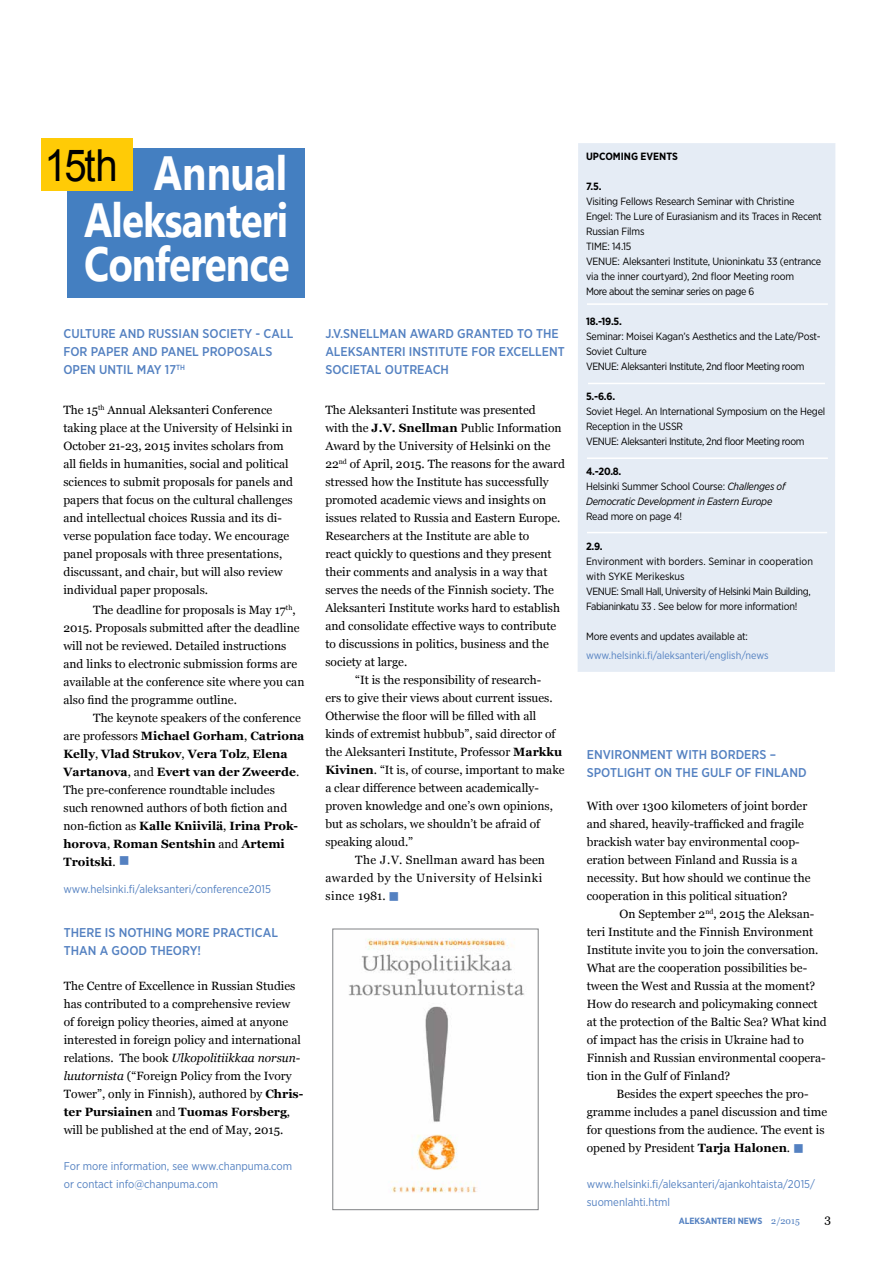
<style>
.page{position:relative;width:893px;height:1263px;background:#fff}
.page>*{position:absolute;margin:0;border:0;box-sizing:border-box;transform-origin:0 0}
.t1{font:700 48px/44.1px "Khmer UI";letter-spacing:-.02em;color:#fff;scale:.84 1}
.t2{font:500 12.75px/18px "Gotham Narrow";color:#5481c1}
.t3{font:12px/18px "Georgia";color:#000}
.t4{font:12px "Georgia";letter-spacing:.04em;color:#000}
.t5{font:12px "Georgia";letter-spacing:.02em;color:#000}
.t6{font:11.25px/18px "Gotham Narrow";color:#5481c1}
.t7{font:10.5px/15px "Gotham Narrow";letter-spacing:-.02em;color:#000}
.t8{font:italic 10.5px/15px "Gotham Narrow";letter-spacing:-.02em;color:#000}
.t9{font:10.5px "Gotham Narrow";color:#5481c1}
.t10{font:700 10.5px "Gotham Narrow";color:#000}
.t11{font:700 9px "Gotham Narrow";color:#5481c1}
.s1{font-weight:700}
.s2{color:#5481c1}
.s3{font-style:italic}
.s4{font-weight:700;font-style:normal}
.s5{font-style:normal}
.s6{font-family:"Georgia";font-weight:400}
</style>
<div class="page">
<div style="left:578px;top:143px;width:257px;height:529px;background:#e5ecf5"></div>
<hr style="left:587px;top:303px;width:241px;height:2px;background:#fff">
<hr style="left:588px;top:383px;width:237px;height:1px;background:#fff">
<hr style="left:587px;top:457px;width:241px;height:2px;background:#fff">
<hr style="left:587px;top:532px;width:240px;height:1px;background:#fff">
<div style="left:67px;top:148px;width:238px;height:150px;background:#447fc1"></div>
<div style="left:41px;top:139px;width:92px;height:52px;background:#ffcb06"></div>
<img style="left:348px;top:938px;width:177px;height:255px">
<div style="left:332px;top:929px;width:207px;height:281px;border:1px solid #808285"></div>
<h1 class="t1" style="left:45px;top:152px;width:291px"><sup>15th</sup> Annual</h1>
<h1 class="t1" style="left:84px;top:198px;width:246px">Aleksanteri<br>Conference</h1>
<p class="t2" style="left:63px;top:324px;width:231px">CULTURE AND RUSSIAN SOCIETY - CALL<br>FOR PAPER AND PANEL PROPOSALS<br>OPEN UNTIL MAY 17<sup>TH</sup></p>
<p class="t3" style="left:63px;top:401px;width:231px">The 15<sup>th</sup> Annual Aleksanteri Conference taking place at the University of Helsinki in October 21-23, 2015 invites scholars from all fields in humanities, social and political sciences to submit proposals for panels and papers that focus on the cultural challenges and intellectual choices Russia and its di&shy;verse population face today. We encourage panel proposals with three presentations, discussant, and chair, but will also review individual paper proposals.</p>
<p class="t3" style="left:63px;top:601px;width:242px;text-indent:30px">The deadline for proposals is May 17<sup>th</sup>, 2015. Proposals submitted after the deadline will not be reviewed. Detailed instructions and links to electronic submission forms are available at the conference site where you can also find the programme outline.</p>
<p class="t3" style="left:63px;top:709px;width:242px;text-indent:30px">The keynote speakers of the conference are professors <span class="s1">Michael Gorham</span>, <span class="s1">Catriona Kelly</span>, <span class="s1">Vlad Strukov</span>, <span class="s1">Vera Tolz</span>, <span class="s1">Elena Vartanova</span>, and <span class="s1">Evert van der Zweerde</span>.<br>The pre-conference roundtable includes<br>such renowned authors of both fiction and non-fiction as <span class="s1">Kalle Kniivilä</span>, <span class="s1">Irina Prok&shy;horova</span>, <span class="s1">Roman Sentshin</span> and <span class="s1">Artemi Troitski</span>. <span class="s2">■</span></p>
<p class="t6" style="left:63px;top:879px;width:209px">www.helsinki.fi/aleksanteri/conference2015</p>
<p class="t2" style="left:64px;top:923px;width:216px">THERE IS NOTHING MORE PRACTICAL<br>THAN A GOOD THEORY!</p>
<p class="t3" style="left:64px;top:977px;width:241px">The Centre of Excellence in Russian Studies has contributed to a comprehensive review of foreign policy theories, aimed at anyone interested in foreign policy and international relations. The book <span class="s3">Ulkopolitiikkaa norsun&shy;luutornista</span> (“Foreign Policy from the Ivory Tower”, only in Finnish), authored by <span class="s1">Chris&shy;ter Pursiainen</span> and <span class="s1">Tuomas Forsberg</span>, will be published at the end of May, 2015.</p>
<p class="t6" style="left:64px;top:1157px;width:230px">For more information, see www.chanpuma.com or contact info@chanpuma.com</p>
<p class="t2" style="left:325px;top:324px;width:241px">J.V.SNELLMAN AWARD GRANTED TO THE<br>ALEKSANTERI INSTITUTE FOR EXCELLENT<br>SOCIETAL OUTREACH</p>
<p class="t3" style="left:325px;top:401px;width:212px">The Aleksanteri Institute was presented</p>
<p class="t3" style="left:325px;top:419px;width:238px">with the <span class="s1">J.V. Snellman</span> Public Information</p>
<p class="t3" style="left:325px;top:437px;width:227px">Award by the University of Helsinki on the</p>
<p class="t3" style="left:325px;top:455px;width:241px">22<sup>nd</sup> of April, 2015. The reasons for the award</p>
<p class="t3" style="left:325px;top:473px;width:225px">stressed how the Institute has successfully</p>
<p class="t3" style="left:325px;top:491px;width:222px">promoted academic views and insights on</p>
<p class="t3" style="left:325px;top:509px;width:237px">issues related to Russia and Eastern Europe.</p>
<p class="t3" style="left:325px;top:527px;width:205px">Researchers at the Institute are able to</p>
<p class="t3" style="left:325px;top:545px;width:228px">react quickly to questions and they present</p>
<p class="t3" style="left:325px;top:563px;width:224px">their comments and analysis in a way that</p>
<p class="t3" style="left:325px;top:581px;width:230px">serves the needs of the Finnish society. The</p>
<p class="t3" style="left:325px;top:599px;width:236px">Aleksanteri Institute works hard to establish</p>
<p class="t3" style="left:325px;top:617px;width:232px">and consolidate effective ways to contribute</p>
<p class="t3" style="left:325px;top:635px;width:225px">to discussions in politics, business and the</p>
<p class="t3" style="left:325px;top:653px;width:83px">society at large.</p>
<p class="t3" style="left:355px;top:671px;width:188px">“It is the responsibility of research-</p>
<p class="t3" style="left:325px;top:689px;width:229px">ers to give their views about current issues.</p>
<p class="t3" style="left:325px;top:707px;width:212px">Otherwise the floor will be filled with all</p>
<p class="t3" style="left:325px;top:725px;width:232px">kinds of extremist hubbub”, said director of</p>
<p class="t3" style="left:325px;top:743px;width:238px">the Aleksanteri Institute, Professor <span class="s1">Markku</span></p>
<p class="t3" style="left:325px;top:761px;width:241px"><span class="s1">Kivinen</span>. “It is, of course, important to make</p>
<p class="t3" style="left:325px;top:779px;width:215px">a clear difference between academically-</p>
<p class="t3" style="left:325px;top:797px;width:229px">proven knowledge and one’s own opinions,</p>
<p class="t3" style="left:325px;top:815px;width:216px">but as scholars, we shouldn’t be afraid of</p>
<p class="t3" style="left:325px;top:833px;width:89px">speaking aloud.”</p>
<p class="t5" style="left:355px;top:853px;width:191px">The J.V. Snellman award has been</p>
<p class="t4" style="left:325px;top:871px;width:218px">awarded by the University of Helsinki</p>
<p class="t4" style="left:325px;top:889px;width:76px">since 1981. <span class="s2">■</span></p>
<p class="t10" style="left:586px;top:149px;width:93px">UPCOMING EVENTS</p>
<p class="t10" style="left:586px;top:179px;width:17px">7.5.</p>
<p class="t7" style="left:586px;top:193px;width:237px">Visiting Fellows Research Seminar with Christine Engel: The Lure of Eurasianism and its Traces in Recent Russian Films<br>TIME: 14.15<br>VENUE: Aleksanteri Institute, Unioninkatu 33 (entrance via the inner courtyard), 2nd floor Meeting room<br>More about the seminar series on page 6</p>
<p class="t10" style="left:586px;top:314px;width:37px">18.-19.5.</p>
<p class="t7" style="left:586px;top:328px;width:236px">Seminar: Moisei Kagan’s Aesthetics and the Late/Post-<br>Soviet Culture<br>VENUE: Aleksanteri Institute, 2nd floor Meeting room</p>
<p class="t10" style="left:586px;top:389px;width:31px">5.-6.6.</p>
<p class="t7" style="left:586px;top:403px;width:241px">Soviet Hegel. An International Symposium on the Hegel<br>Reception in the USSR<br>VENUE: Aleksanteri Institute, 2nd floor Meeting room</p>
<p class="t8" style="left:586px;top:463px;width:201px"><span class="s4">4.-20.8.<br></span><span class="s5">Helsinki Summer School Course:</span> Challenges of<br>Democratic Development in Eastern Europe</p>
<p class="t7" style="left:586px;top:508px;width:98px">Read more on page 4!</p>
<p class="t10" style="left:586px;top:539px;width:18px">2.9.</p>
<p class="t7" style="left:586px;top:553px;width:228px">Environment with borders. Seminar in cooperation with SYKE Merikeskus<br>VENUE: Small Hall, University of Helsinki Main Building, Fabianinkatu 33 . See below for more information!</p>
<p class="t7" style="left:586px;top:628px;width:163px">More events and updates available at:</p>
<p class="t9" style="left:586px;top:649px;width:184px">www.helsinki.fi/aleksanteri/english/news</p>
<p class="t2" style="left:587px;top:745px;width:221px">ENVIRONMENT WITH BORDERS –<br>SPOTLIGHT ON THE GULF OF FINLAND</p>
<p class="t3" style="left:587px;top:797px;width:225px">With over 1300 kilometers of joint border and shared, heavily-trafficked and fragile brackish water bay environmental coop&shy;eration between Finland and Russia is a necessity. But how should we continue the cooperation in this political situation?</p>
<p class="t3" style="left:619px;top:905px;width:196px">On September 2<sup>nd</sup>, 2015 the Aleksan-</p>
<p class="t3" style="left:587px;top:923px;width:228px">teri Institute and the Finnish Environment</p>
<p class="t3" style="left:587px;top:941px;width:233px">Institute invite you to join the conversation.</p>
<p class="t3" style="left:587px;top:959px;width:222px">What are the cooperation possibilities be-</p>
<p class="t3" style="left:587px;top:977px;width:230px">tween the West and Russia at the moment?</p>
<p class="t3" style="left:587px;top:995px;width:232px">How do research and policymaking connect</p>
<p class="t3" style="left:587px;top:1013px;width:241px">at the protection of the Baltic Sea? What kind</p>
<p class="t3" style="left:587px;top:1031px;width:218px">of impact has the crisis in Ukraine had to</p>
<p class="t3" style="left:587px;top:1049px;width:240px">Finnish and Russian environmental coopera-</p>
<p class="t3" style="left:587px;top:1067px;width:145px">tion in the Gulf of Finland?</p>
<p class="t3" style="left:617px;top:1085px;width:193px">Besides the expert speeches the pro-</p>
<p class="t3" style="left:587px;top:1103px;width:242px">gramme includes a panel discussion and time</p>
<p class="t3" style="left:587px;top:1121px;width:239px">for questions from the audience. The event is</p>
<p class="t3" style="left:587px;top:1139px;width:219px">opened by President <span class="s1">Tarja Halonen</span>. <span class="s2">■</span></p>
<p class="t6" style="left:587px;top:1175px;width:230px">www.helsinki.fi/aleksanteri/ajankohtaista/2015/ suomenlahti.html</p>
<p class="t11" style="left:679px;top:1215px;width:123px">ALEKSANTERI NEWS <span class="s6">2/2015</span></p>
<p class="t3" style="left:824px;top:1210px;width:8px">3</p>
</div>
